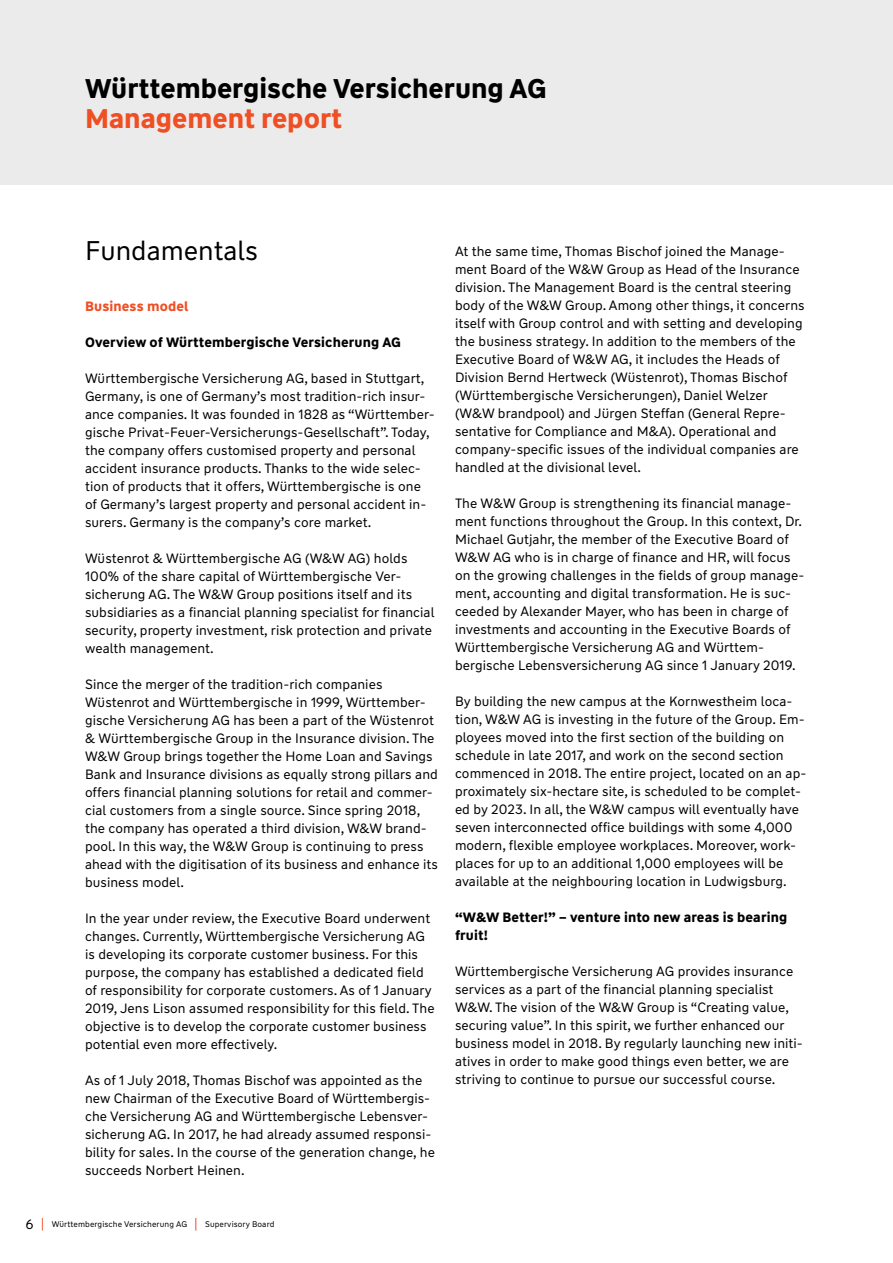
<style>
.page{position:relative;width:893px;height:1263px;background:#fff}
.page>*{position:absolute;margin:0;border:0;box-sizing:border-box;transform-origin:0 0}
.t1{font:700 27px "WW Type";color:#000}
.t2{font:700 27px "WW Type";color:#f04e23}
.t3{font:27px "WW Type";color:#000}
.t4{font:13.5px/18px "WW Type";letter-spacing:.005em;color:#000}
.t5{font:700 13.5px/18px "WW Type";letter-spacing:.01em;color:#000}
.t6{font:700 13.5px "WW Type";letter-spacing:.01em;color:#f04e23}
.t7{font:8.25px "WW Type";letter-spacing:.01em;color:#000}
.s1{font-size:13.5px}
.s2{font-size:13.5px;color:#f04e23}
</style>
<div class="page">
<div style="left:0;top:0;width:893px;height:185px;background:#ebebec"></div>
<h1 class="t1" style="left:85px;top:70px;width:463px">Württembergische Versicherung AG</h1>
<h1 class="t2" style="left:85px;top:100px;width:259px">Management report</h1>
<h1 class="t3" style="left:85px;top:233px;width:175px">Fundamentals</h1>
<p class="t6" style="left:85px;top:297px;width:105px">Business model</p>
<p class="t5" style="left:85px;top:333px;width:317px">Overview of Württembergische Versicherung AG</p>
<p class="t4" style="left:85px;top:369px;width:351px">Württembergische Versicherung AG, based in Stuttgart, Germany, is one of Germany’s most tradition-rich insur&shy;ance companies. It was founded in 1828 as “Württember&shy;gische Privat-Feuer-Versicherungs-Gesellschaft”. Today, the company offers customised property and personal accident insurance products. Thanks to the wide selec&shy;tion of products that it offers, Württembergische is one of Germany’s largest property and personal accident in&shy;surers. Germany is the company’s core market.</p>
<p class="t4" style="left:85px;top:549px;width:351px">Wüstenrot &amp; Württembergische AG (W&amp;W AG) holds 100% of the share capital of Württembergische Ver&shy;sicherung AG. The W&amp;W Group positions itself and its subsidiaries as a financial planning specialist for financial security, property investment, risk protection and private wealth management.</p>
<p class="t4" style="left:85px;top:675px;width:354px">Since the merger of the tradition-rich companies Wüstenrot and Württembergische in 1999, Württember&shy;gische Versicherung AG has been a part of the Wüstenrot &amp; Württembergische Group in the Insurance division. The W&amp;W Group brings together the Home Loan and Savings Bank and Insurance divisions as equally strong pillars and offers financial planning solutions for retail and commer&shy;cial customers from a single source. Since spring 2018, the company has operated a third division, W&amp;W brand&shy;pool. In this way, the W&amp;W Group is continuing to press ahead with the digitisation of its business and enhance its business model.</p>
<p class="t4" style="left:85px;top:909px;width:351px">In the year under review, the Executive Board underwent changes. Currently, Württembergische Versicherung AG is developing its corporate customer business. For this purpose, the company has established a dedicated field of responsibility for corporate customers. As of 1 January 2019, Jens Lison assumed responsibility for this field. The objective is to develop the corporate customer business potential even more effectively.</p>
<p class="t4" style="left:85px;top:1071px;width:351px">As of 1 July 2018, Thomas Bischof was appointed as the new Chairman of the Executive Board of Württembergis&shy;che Versicherung AG and Württembergische Lebensver&shy;sicherung AG. In 2017, he had already assumed responsi&shy;bility for sales. In the course of the generation change, he succeeds Norbert Heinen.</p>
<p class="t7" style="left:26px;top:1219px;width:250px"><span class="s1">6</span> <span class="s2">|</span> Württembergische Versicherung AG <span class="s2">|</span> Supervisory Board</p>
<p class="t4" style="left:455px;top:243px;width:351px">At the same time, Thomas Bischof joined the Manage&shy;ment Board of the W&amp;W Group as Head of the Insurance division. The Management Board is the central steering body of the W&amp;W Group. Among other things, it concerns itself with Group control and with setting and developing the business strategy. In addition to the members of the Executive Board of W&amp;W AG, it includes the Heads of Division Bernd Hertweck (Wüstenrot), Thomas Bischof (Württembergische Versicherungen), Daniel Welzer (W&amp;W brandpool) and Jürgen Steffan (General Repre&shy;sentative for Compliance and M&amp;A). Operational and company-specific issues of the individual companies are handled at the divisional level.</p>
<p class="t4" style="left:455px;top:495px;width:351px">The W&amp;W Group is strengthening its financial manage&shy;ment functions throughout the Group. In this context, Dr.<br>Michael Gutjahr, the member of the Executive Board of W&amp;W AG who is in charge of finance and HR, will focus on the growing challenges in the fields of group manage&shy;ment, accounting and digital transformation. He is suc&shy;ceeded by Alexander Mayer, who has been in charge of investments and accounting in the Executive Boards of Württembergische Versicherung AG and Württem&shy;bergische Lebensversicherung AG since 1 January 2019.</p>
<p class="t4" style="left:455px;top:693px;width:353px">By building the new campus at the Kornwestheim loca&shy;tion, W&amp;W AG is investing in the future of the Group. Em&shy;ployees moved into the first section of the building on schedule in late 2017, and work on the second section commenced in 2018. The entire project, located on an ap&shy;proximately six-hectare site, is scheduled to be complet&shy;ed by 2023. In all, the W&amp;W campus will eventually have seven interconnected office buildings with some 4,000 modern, flexible employee workplaces. Moreover, work&shy;places for up to an additional 1,000 employees will be available at the neighbouring location in Ludwigsburg.</p>
<p class="t5" style="left:455px;top:909px;width:334px">“W&amp;W Better!” – venture into new areas is bearing fruit!</p>
<p class="t4" style="left:455px;top:963px;width:349px">Württembergische Versicherung AG provides insurance services as a part of the financial planning specialist W&amp;W. The vision of the W&amp;W Group is “Creating value, securing value”. In this spirit, we further enhanced our business model in 2018. By regularly launching new initi&shy;atives in order to make good things even better, we are striving to continue to pursue our successful course.</p>
</div>
